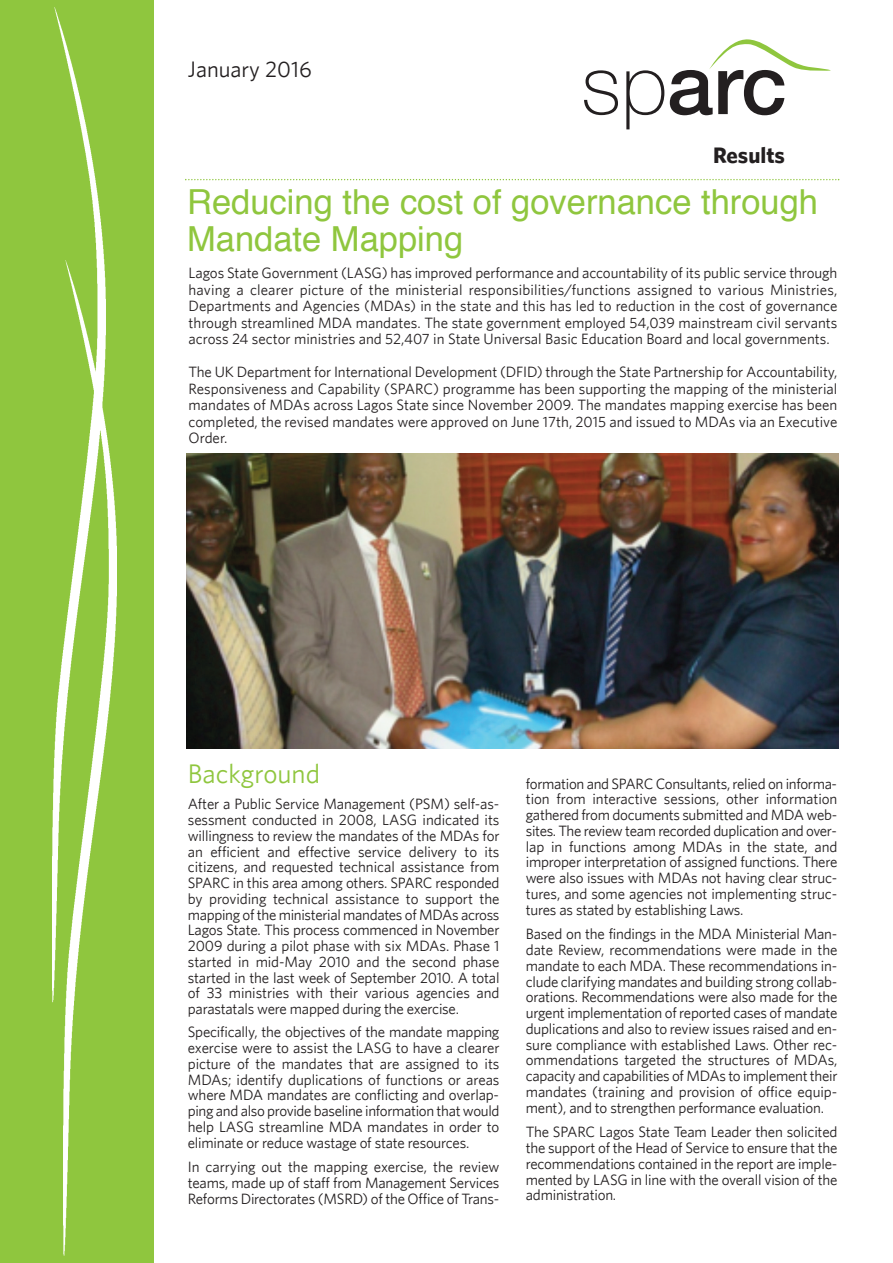
<style>
.page{position:relative;width:893px;height:1263px;background:#fff}
.page>*{position:absolute;margin:0;border:0;box-sizing:border-box;transform-origin:0 0}
.t1{font:34.5px/37.5px "Helvetica";color:#8fc63e}
.t2{font:27px "Whitney";color:#8fc63e}
.t3{font:22.5px "Whitney";color:#231f20}
.t4{font:700 22.5px "Whitney";color:#231f20}
.t5{font:15px/15.8px "Whitney";letter-spacing:-.015em;color:#231f20;text-align:justify}
</style>
<div class="page">
<div style="left:0;top:0;width:154px;height:1263px;background:#8fc63e"></div>
<img style="left:53px;top:7px;width:63px;height:1248px">
<svg style="left:185px;top:179px;width:654px;height:1px"></svg>
<svg style="left:584px;top:70px;width:34px;height:45px"></svg>
<svg style="left:626px;top:70px;width:38px;height:59px"></svg>
<svg style="left:670px;top:39px;width:161px;height:76px"></svg>
<img style="left:186px;top:453px;width:653px;height:295px">
<h3 class="t3" style="left:188px;top:56px;width:125px">January 2016</h3>
<h3 class="t4" style="left:713px;top:142px;width:73px">Results</h3>
<h1 class="t1" style="left:187px;top:185px;width:633px">Reducing the cost of governance through<br>Mandate Mapping</h1>
<p class="t5" style="left:189px;top:265px;width:650px;line-height:16.5px">Lagos State Government (LASG) has improved performance and accountability of its public service through having a clearer picture of the ministerial responsibilities/functions assigned to various Ministries, Departments and Agencies (MDAs) in the state and this has led to reduction in the cost of governance through streamlined MDA mandates. The state government employed 54,039 mainstream civil servants across 24 sector ministries and 52,407 in State Universal Basic Education Board and local governments.</p>
<p class="t5" style="left:189px;top:364px;width:650px;line-height:16.5px">The UK Department for International Development (DFID) through the State Partnership for Accountability, Responsiveness and Capability (SPARC) programme has been supporting the mapping of the ministerial mandates of MDAs across Lagos State since November 2009. The mandates mapping exercise has been completed, the revised mandates were approved on June 17th, 2015 and issued to MDAs via an Executive Order.</p>
<h2 class="t2" style="left:188px;top:758px;width:134px">Background</h2>
<p class="t5" style="left:188px;top:796px;width:313px">After a Public Service Management (PSM) self-as&shy;sessment conducted in 2008, LASG indicated its willingness to review the mandates of the MDAs for an efficient and effective service delivery to its citizens, and requested technical assistance from SPARC in this area among others. SPARC responded by providing technical assistance to support the mapping of the ministerial mandates of MDAs across Lagos State. This process commenced in November 2009 during a pilot phase with six MDAs. Phase 1 started in mid-May 2010 and the second phase started in the last week of September 2010. A total of 33 ministries with their various agencies and parastatals were mapped during the exercise.</p>
<p class="t5" style="left:188px;top:1024px;width:313px">Specifically, the objectives of the mandate mapping exercise were to assist the LASG to have a clearer picture of the mandates that are assigned to its MDAs; identify duplications of functions or areas where MDA mandates are conflicting and overlap&shy;ping and also provide baseline information that would help LASG streamline MDA mandates in order to eliminate or reduce wastage of state resources.</p>
<p class="t5" style="left:188px;top:1159px;width:313px">In carrying out the mapping exercise, the review teams, made up of staff from Management Services Reforms Directorates (MSRD) of the Office of Trans-</p>
<p class="t5" style="left:526px;top:775px;width:313px">formation and SPARC Consultants, relied on informa&shy;tion from interactive sessions, other information gathered from documents submitted and MDA web&shy;sites. The review team recorded duplication and over&shy;lap in functions among MDAs in the state, and improper interpretation of assigned functions. There were also issues with MDAs not having clear struc&shy;tures, and some agencies not implementing struc&shy;tures as stated by establishing Laws.</p>
<p class="t5" style="left:526px;top:926px;width:313px">Based on the findings in the MDA Ministerial Man&shy;date Review, recommendations were made in the mandate to each MDA. These recommendations in&shy;clude clarifying mandates and building strong collab&shy;orations. Recommendations were also made for the urgent implementation of reported cases of mandate duplications and also to review issues raised and en&shy;sure compliance with established Laws. Other rec&shy;ommendations targeted the structures of MDAs, capacity and capabilities of MDAs to implement their mandates (training and provision of office equip&shy;ment), and to strengthen performance evaluation.</p>
<p class="t5" style="left:526px;top:1124px;width:313px">The SPARC Lagos State Team Leader then solicited the support of the Head of Service to ensure that the recommendations contained in the report are imple&shy;mented by LASG in line with the overall vision of the administration.</p>
</div>
